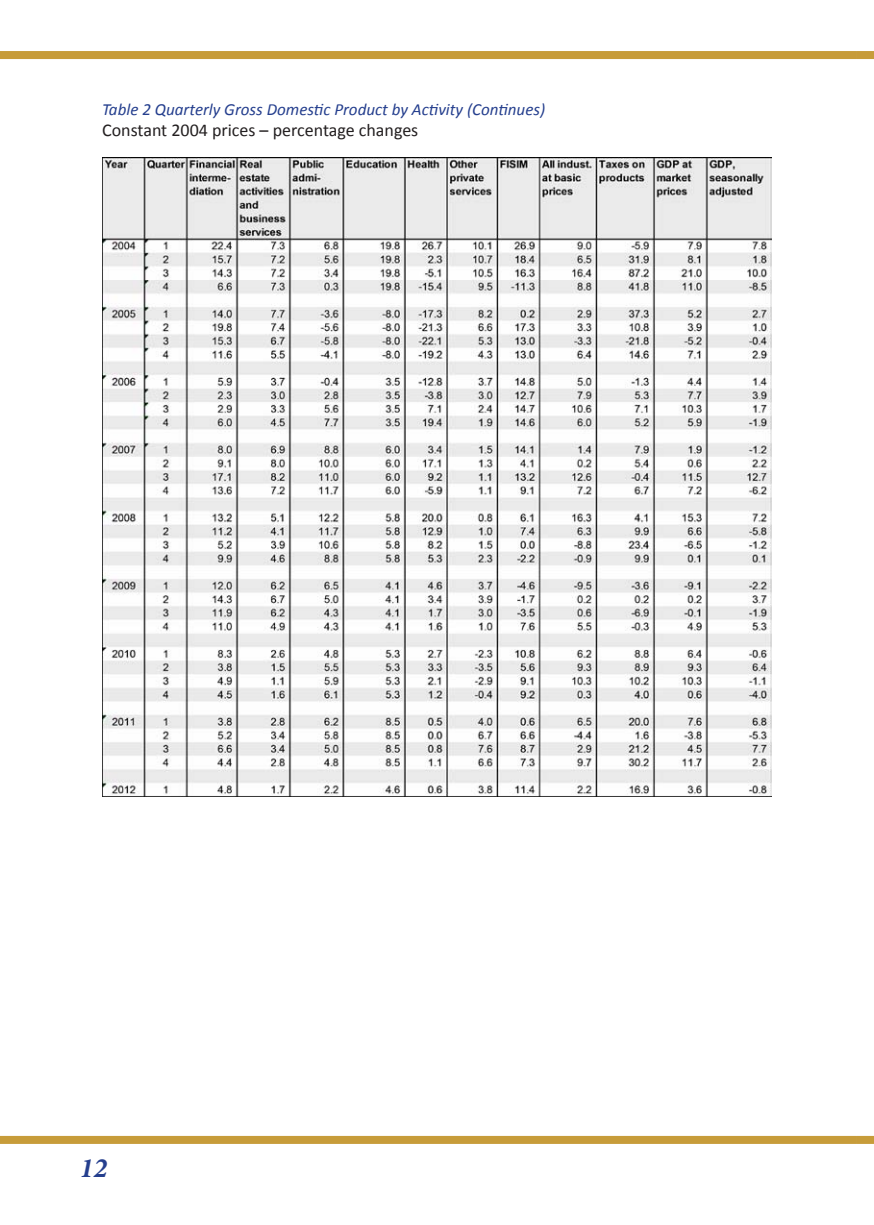
<style>
.page{position:relative;width:874px;height:1225px;background:#fff}
.page>*{position:absolute;margin:0;border:0;box-sizing:border-box;transform-origin:0 0}
.t1{font:italic 700 28px "Minion Pro";color:#253f8e}
.BODY_TEXT{font:18px "Calibri";color:#231f20}
.FIGURES___TABLES{font:italic 17px "Calibri";color:#253f8e}
</style>
<div class="page">
<div style="left:0;top:1136px;width:856px;height:8px;background:#c79c3a"></div>
<div style="left:856px;top:1136px;width:17px;height:8px;background:#c79c3a"></div>
<div style="left:0;top:51px;width:856px;height:8px;background:#c79c3a"></div>
<div style="left:856px;top:51px;width:17px;height:8px;background:#c79c3a"></div>
<img style="left:102px;top:157px;width:669px;height:639px">
<p class="FIGURES___TABLES" style="left:102px;top:98px;width:444px">Table 2 Quarterly Gross Domestic Product by Activity (Continues)</p>
<p class="BODY_TEXT" style="left:102px;top:119px;width:317px">Constant 2004 prices – percentage changes</p>
<h1 class="t1" style="left:80px;top:1147px;width:29px">12</h1>
</div>
